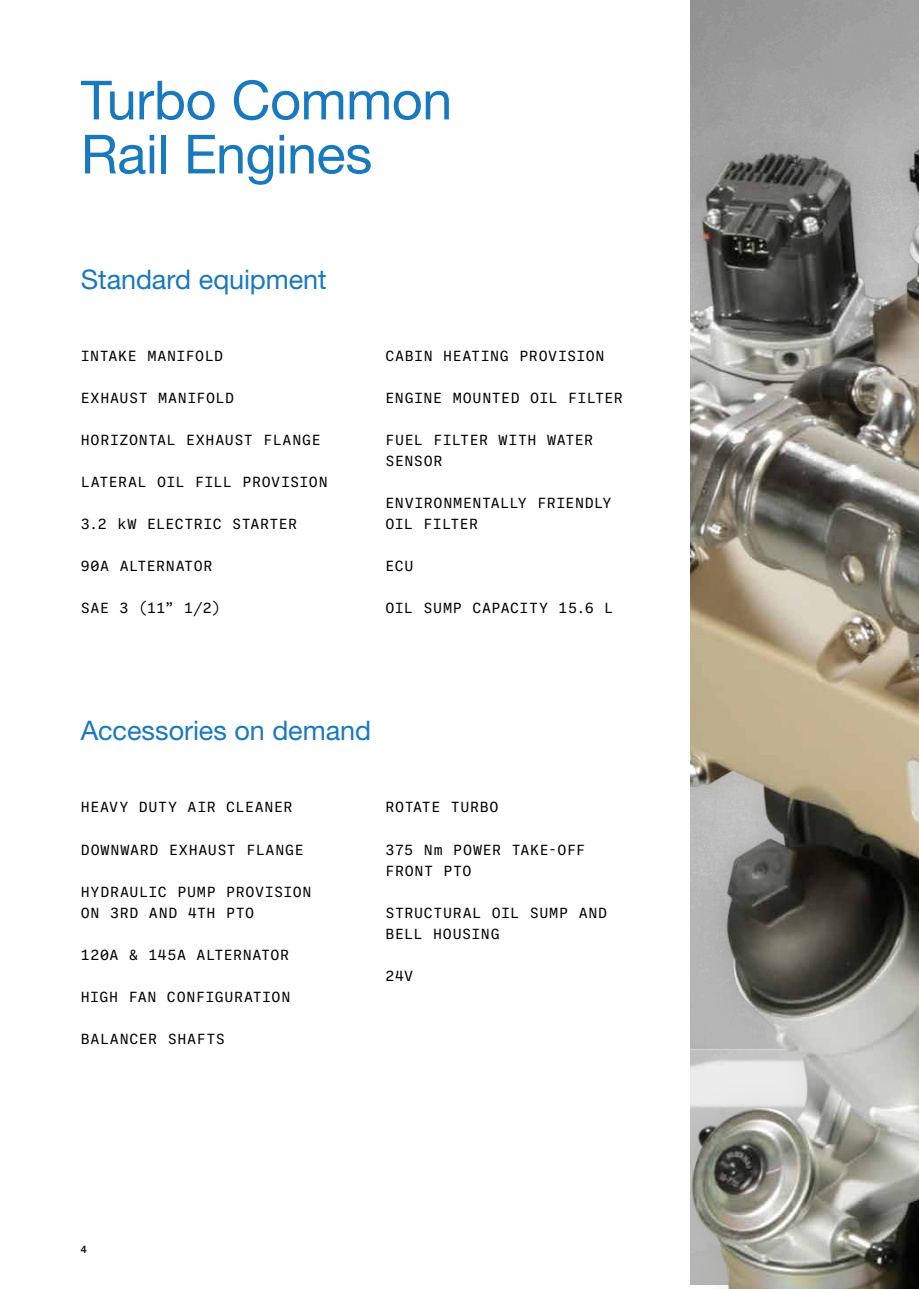
<style>
.page{position:relative;width:919px;height:1289px;background:#fff}
.page>*{position:absolute;margin:0;border:0;box-sizing:border-box;transform-origin:0 0}
.pagina_2-3{font:54px "Helvetica Neue LT Pro";letter-spacing:-.01em;color:#1979bf}
.pagina_2-3-2{font:27px "Helvetica Neue LT Std";letter-spacing:-.005em;color:#1979bf}
.SCHEDA___titolo_10_1{font:15px/21px "Ballinger Mono";letter-spacing:.035em;color:#000}
.t1{font:700 10.5px "Helvetica Neue LT Pro";color:#231f20}
</style>
<div class="page">
<img style="left:690px;top:0;width:228px;height:1288px">
<p class="pagina_2-3" style="left:81px;top:67px;width:373px">Turbo Common</p>
<p class="pagina_2-3" style="left:81px;top:121px;width:293px">Rail Engines</p>
<p class="pagina_2-3-2" style="left:81px;top:263px;width:247px">Standard equipment</p>
<p class="SCHEDA___titolo_10_1" style="left:81px;top:345px;width:144px">INTAKE MANIFOLD</p>
<p class="SCHEDA___titolo_10_1" style="left:81px;top:387px;width:155px">EXHAUST MANIFOLD</p>
<p class="SCHEDA___titolo_10_1" style="left:81px;top:429px;width:241px">HORIZONTAL EXHAUST FLANGE</p>
<p class="SCHEDA___titolo_10_1" style="left:81px;top:471px;width:248px">LATERAL OIL FILL PROVISION</p>
<p class="SCHEDA___titolo_10_1" style="left:81px;top:513px;width:218px">3.2 kW ELECTRIC STARTER</p>
<p class="SCHEDA___titolo_10_1" style="left:81px;top:555px;width:133px">90A ALTERNATOR</p>
<p class="SCHEDA___titolo_10_1" style="left:81px;top:597px;width:141px">SAE 3 (11” 1/2)</p>
<p class="SCHEDA___titolo_10_1" style="left:385px;top:345px;width:220px">CABIN HEATING PROVISION</p>
<p class="SCHEDA___titolo_10_1" style="left:385px;top:387px;width:239px">ENGINE MOUNTED OIL FILTER</p>
<p class="SCHEDA___titolo_10_1" style="left:385px;top:429px;width:209px">FUEL FILTER WITH WATER<br>SENSOR</p>
<p class="SCHEDA___titolo_10_1" style="left:385px;top:492px;width:227px">ENVIRONMENTALLY FRIENDLY<br>OIL FILTER</p>
<p class="SCHEDA___titolo_10_1" style="left:385px;top:555px;width:30px">ECU</p>
<p class="SCHEDA___titolo_10_1" style="left:385px;top:597px;width:229px">OIL SUMP CAPACITY 15.6 L</p>
<p class="pagina_2-3-2" style="left:81px;top:714px;width:292px">Accessories on demand</p>
<p class="SCHEDA___titolo_10_1" style="left:81px;top:797px;width:213px">HEAVY DUTY AIR CLEANER</p>
<p class="SCHEDA___titolo_10_1" style="left:81px;top:839px;width:224px">DOWNWARD EXHAUST FLANGE</p>
<p class="SCHEDA___titolo_10_1" style="left:81px;top:881px;width:232px">HYDRAULIC PUMP PROVISION</p>
<p class="SCHEDA___titolo_10_1" style="left:81px;top:902px;width:175px">ON 3RD AND 4TH PTO</p>
<p class="SCHEDA___titolo_10_1" style="left:81px;top:944px;width:210px">120A &amp; 145A ALTERNATOR</p>
<p class="SCHEDA___titolo_10_1" style="left:81px;top:986px;width:211px">HIGH FAN CONFIGURATION</p>
<p class="SCHEDA___titolo_10_1" style="left:81px;top:1028px;width:145px">BALANCER SHAFTS</p>
<p class="SCHEDA___titolo_10_1" style="left:385px;top:797px;width:114px">ROTATE TURBO</p>
<p class="SCHEDA___titolo_10_1" style="left:385px;top:839px;width:201px">375 Nm POWER TAKE-OFF<br>FRONT PTO</p>
<p class="SCHEDA___titolo_10_1" style="left:385px;top:902px;width:223px">STRUCTURAL OIL SUMP AND<br>BELL HOUSING</p>
<p class="SCHEDA___titolo_10_1" style="left:385px;top:965px;width:29px">24V</p>
<p class="t1" style="left:81px;top:1242px;width:7px">4</p>
</div>
